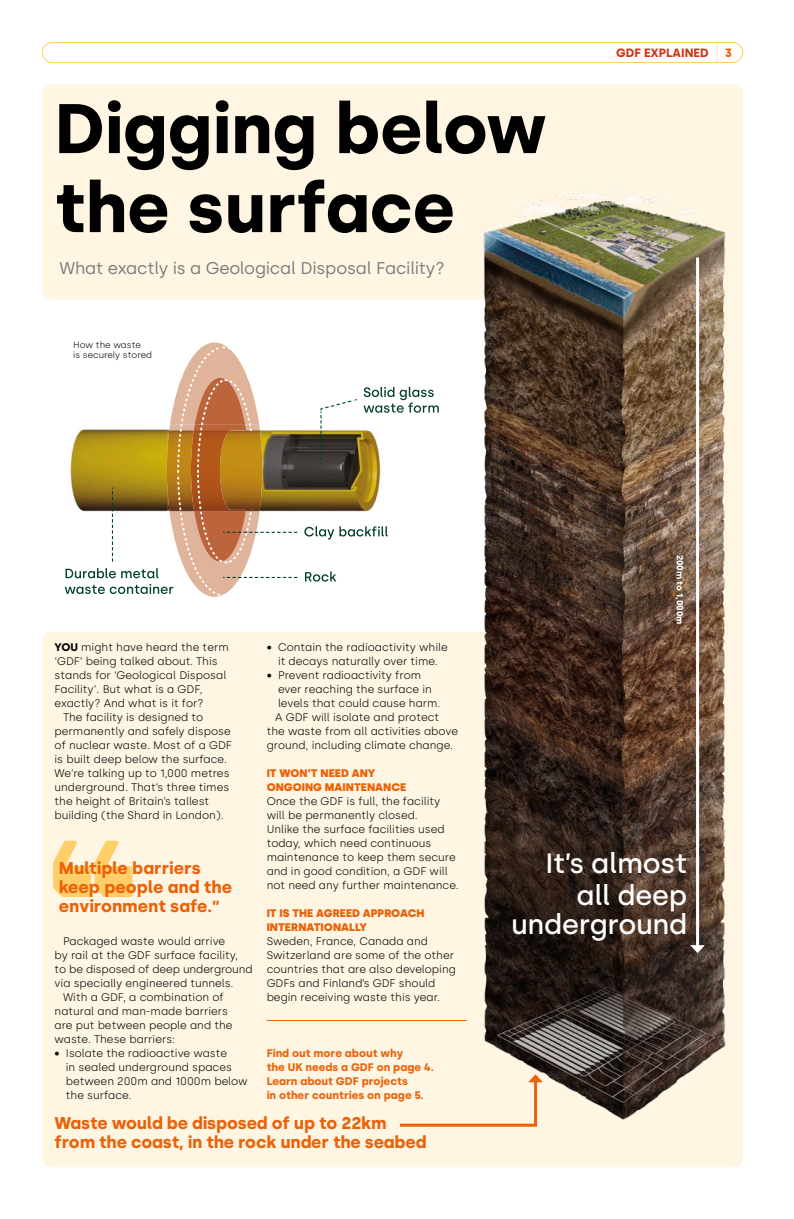
<style>
.page{position:relative;width:794px;height:1219px;background:#fff}
.page>*{position:absolute;margin:0;border:0;box-sizing:border-box;transform-origin:0 0}
.Feature_Header{font:700 70px "Silka";letter-spacing:-.005em;color:#000}
.t1{font:500 28px/29px "Silka";letter-spacing:-.01em;color:#fff;text-align:right}
.t2{font:700 17px/19px "Silka";letter-spacing:-.01em;color:#eb6108}
.Subdeck{font:17px "Silka";letter-spacing:-.01em;color:#7b7b7b}
.t3{font:700 12px "Silka";color:#cb3616}
.t4{font:700 12px "Silka";color:#eb6108}
.t5{font:300 11px/14px "Silka";color:#000}
.t6{font:700 11px/14px "Silka";color:#eb6108}
.t7{font:900 11px/14px "Silka";color:#eb6108}
.t8{font:300 9px/10.8px "Silka";color:#000}
.t9{font:700 9px "Silka";color:#fff}
.s1{font-weight:700}
.s2{font-size:16px}
</style>
<div class="page">
<svg style="left:717px;top:44px;width:1px;height:17px"></svg>
<div style="left:42px;top:42px;width:701px;height:21px;border:1px solid #fece68;border-radius:10px"></div>
<div style="left:43px;top:85px;width:700px;height:1082px;background:#fff5e3;border-radius:9px"></div>
<div style="left:23px;top:281px;width:499px;height:420px;background:#fff"></div>
<div style="left:43px;top:632px;width:467px;height:224px;background:#fff5e3;border-radius:9px"></div>
<div style="left:43px;top:84px;width:700px;height:215px;background:#fff5e3;border-radius:9px"></div>
<img style="left:297px;top:430px;width:72px;height:1px">
<img style="left:297px;top:431px;width:84px;height:81px">
<svg style="left:320px;top:399px;width:37px;height:65px"></svg>
<svg style="left:305px;top:571px;width:31px;height:11px"></svg>
<svg style="left:65px;top:343px;width:232px;height:254px"></svg>
<svg style="left:304px;top:526px;width:84px;height:13px"></svg>
<svg style="left:363px;top:387px;width:76px;height:26px"></svg>
<img style="left:473px;top:191px;width:253px;height:936px">
<hr style="left:696px;top:257px;width:3px;height:691px;background:#fff">
<svg style="left:690px;top:945px;width:15px;height:8px"></svg>
<svg style="left:53px;top:841px;width:79px;height:56px"></svg>
<hr style="left:534px;top:1079px;width:3px;height:46px;background:#eb6108">
<svg style="left:528px;top:1074px;width:15px;height:8px"></svg>
<hr style="left:400px;top:1124px;width:137px;height:3px;background:#eb6108">
<hr style="left:267px;top:1020px;width:200px;height:1px;background:#eb6108">
<p class="Feature_Header" style="left:54px;top:87px;width:494px">Digging below</p>
<p class="Feature_Header" style="left:54px;top:166px;width:402px">the surface</p>
<p class="Subdeck" style="left:59px;top:258px;width:387px">What exactly is a Geological Disposal Facility?</p>
<p class="t8" style="left:73px;top:339px;width:80px">How the waste<br>is securely stored</p>
<p class="t3" style="left:616px;top:45px;width:94px">GDF EXPLAINED</p>
<p class="t4" style="left:725px;top:45px;width:9px">3</p>
<p class="t5" style="left:55px;top:640px;width:176px"><span class="s1">YOU</span> might have heard the term ‘GDF’ being talked about. This stands for ‘Geological Disposal<br>Facility’. But what is a GDF, exactly? And what is it for?</p>
<p class="t5" style="left:55px;top:710px;width:179px;text-indent:9px">The facility is designed to permanently and safely dispose of nuclear waste. Most of a GDF is built deep below the surface.<br>We’re talking up to 1,000 metres underground. That’s three times the height of Britain’s tallest building (the Shard in London).</p>
<p class="t2" style="left:59px;top:858px;width:175px">Multiple barriers keep people and the environment safe.<span class="s2">”</span></p>
<p class="t5" style="left:55px;top:934px;width:199px;text-indent:9px">Packaged waste would arrive<br>by rail at the GDF surface facility,<br>to be disposed of deep underground via specially engineered tunnels.</p>
<p class="t5" style="left:55px;top:990px;width:179px;text-indent:9px">With a GDF, a combination of natural and man-made barriers are put between people and the waste. These barriers:</p>
<p class="t5" style="left:66px;top:1046px;width:183px;text-indent:-11px">• Isolate the radioactive waste<br>in sealed underground spaces between 200m and 1000m below the surface.</p>
<p class="t5" style="left:267px;top:640px;width:183px;text-align:center">• Contain the radioactivity while it decays naturally over time.</p>
<p class="t5" style="left:278px;top:668px;width:164px;text-indent:-11px">• Prevent radioactivity from ever reaching the surface in levels that could cause harm.</p>
<p class="t5" style="left:267px;top:710px;width:193px;text-indent:9px">A GDF will isolate and protect the waste from all activities above ground, including climate change.</p>
<p class="t7" style="left:267px;top:766px;width:110px">IT WON’T NEED ANY</p>
<p class="t7" style="left:267px;top:780px;width:141px">ONGOING MAINTENANCE</p>
<p class="t5" style="left:267px;top:794px;width:175px">Once the GDF is full, the facility</p>
<p class="t5" style="left:267px;top:808px;width:153px">will be permanently closed.</p>
<p class="t5" style="left:267px;top:822px;width:194px">Unlike the surface facilities used today, which need continuous maintenance to keep them secure and in good condition, a GDF will not need any further maintenance.</p>
<p class="t7" style="left:267px;top:906px;width:159px">IT IS THE AGREED APPROACH<br>INTERNATIONALLY</p>
<p class="t5" style="left:267px;top:934px;width:191px">Sweden, France, Canada and<br>Switzerland are some of the other countries that are also developing<br>GDFs and Finland’s GDF should begin receiving waste this year.</p>
<p class="t6" style="left:267px;top:1046px;width:169px">Find out more about why<br>the UK needs a GDF on page 4.</p>
<p class="t6" style="left:267px;top:1074px;width:158px">Learn about GDF projects<br>in other countries on page 5.</p>
<p class="t2" style="left:55px;top:1114px;width:373px">Waste would be disposed of up to 22km from the coast, in the rock under the seabed</p>
<p class="t9" style="left:685px;top:554px;width:71px;rotate:90deg">200m to 1,000m</p>
<p class="t1" style="left:545px;top:849px;width:143px">It’s almost</p>
<p class="t1" style="left:511px;top:880px;width:178px">all deep underground</p>
</div>
